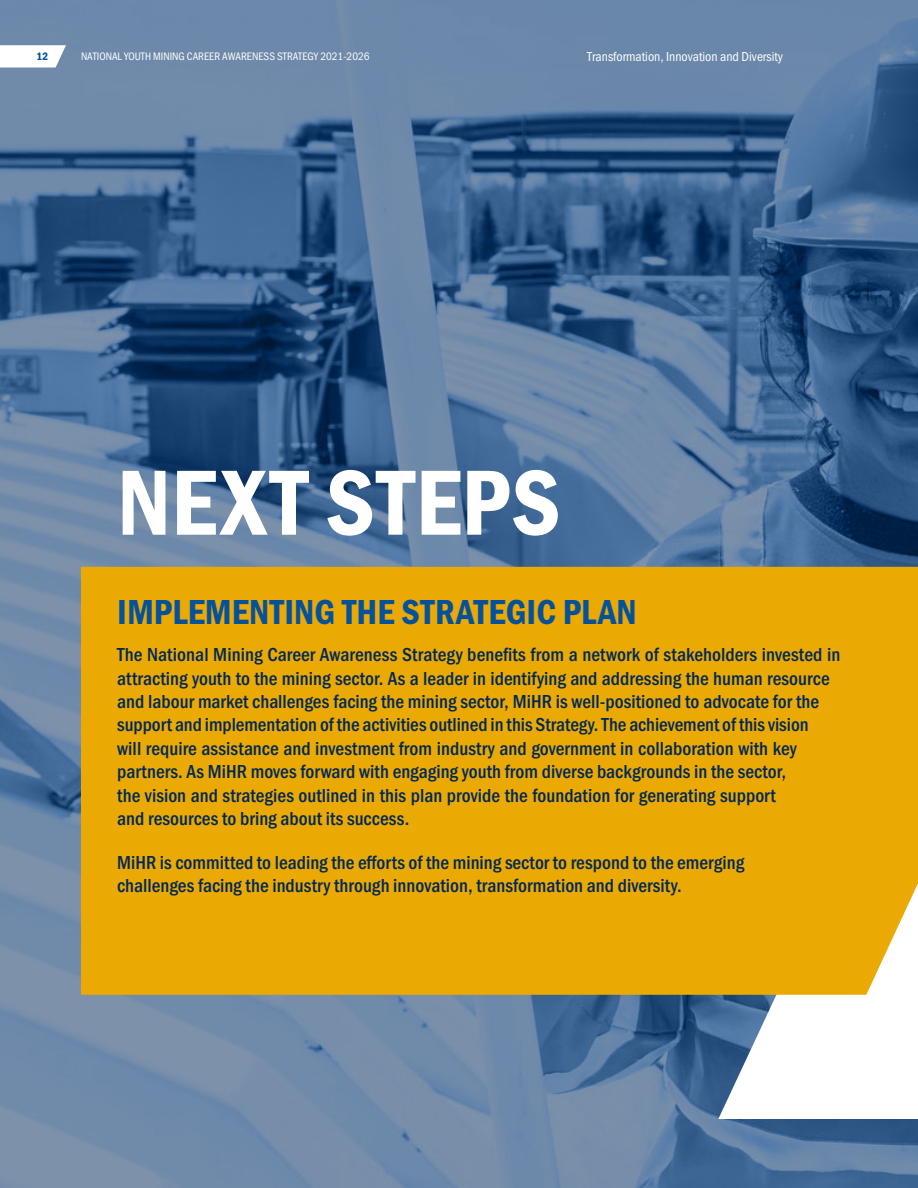
<style>
.page{position:relative;width:918px;height:1188px;background:#fff}
.page>*{position:absolute;margin:0;border:0;box-sizing:border-box;transform-origin:0 0}
.t1{font:95.7px "Franklin Gothic URW Con Dem";letter-spacing:.015em;color:#fff}
.t2{font:36px "Franklin Gothic URW Con Dem";color:#05529b}
.t3{font:500 19.5px/23.4px "Franklin Gothic URW Con";color:#002857}
.t4{font:13.5px "Franklin Gothic URW Con Boo";color:#fff}
.t5{font:11.25px "Franklin Gothic URW Con Boo";color:#fff}
.t6{font:11.25px "Franklin Gothic URW Con Dem";color:#05529b}
</style>
<div class="page">
<img style="left:0;top:0;width:918px;height:1188px">
<svg style="left:718px;top:995px;width:200px;height:124px"></svg>
<div style="left:81px;top:567px;width:837px;height:428px;background:#eba904"></div>
<svg style="left:0;top:45px;width:66px;height:23px"></svg>
<p class="t6" style="left:37px;top:49px;width:13px">12</p>
<p class="t5" style="left:81px;top:49px;width:290px">NATIONAL YOUTH MINING CAREER AWARENESS STRATEGY 2021-2026</p>
<p class="t4" style="left:587px;top:48px;width:197px">Transformation, Innovation and Diversity</p>
<h1 class="t1" style="left:117px;top:439px;width:445px">NEXT STEPS</h1>
<h2 class="t2" style="left:117px;top:588px;width:521px">IMPLEMENTING THE STRATEGIC PLAN</h2>
<p class="t3" style="left:117px;top:642px;width:725px">The National Mining Career Awareness Strategy benefits from a network of stakeholders invested in attracting youth to the mining sector. As a leader in identifying and addressing the human resource and labour market challenges facing the mining sector, MiHR is well-positioned to advocate for the support and implementation of the activities outlined in this Strategy. The achievement of this vision<br>will require assistance and investment from industry and government in collaboration with key partners. As MiHR moves forward with engaging youth from diverse backgrounds in the sector,<br>the vision and strategies outlined in this plan provide the foundation for generating support<br>and resources to bring about its success.</p>
<p class="t3" style="left:117px;top:850px;width:629px">MiHR is committed to leading the efforts of the mining sector to respond to the emerging challenges facing the industry through innovation, transformation and diversity.</p>
</div>
